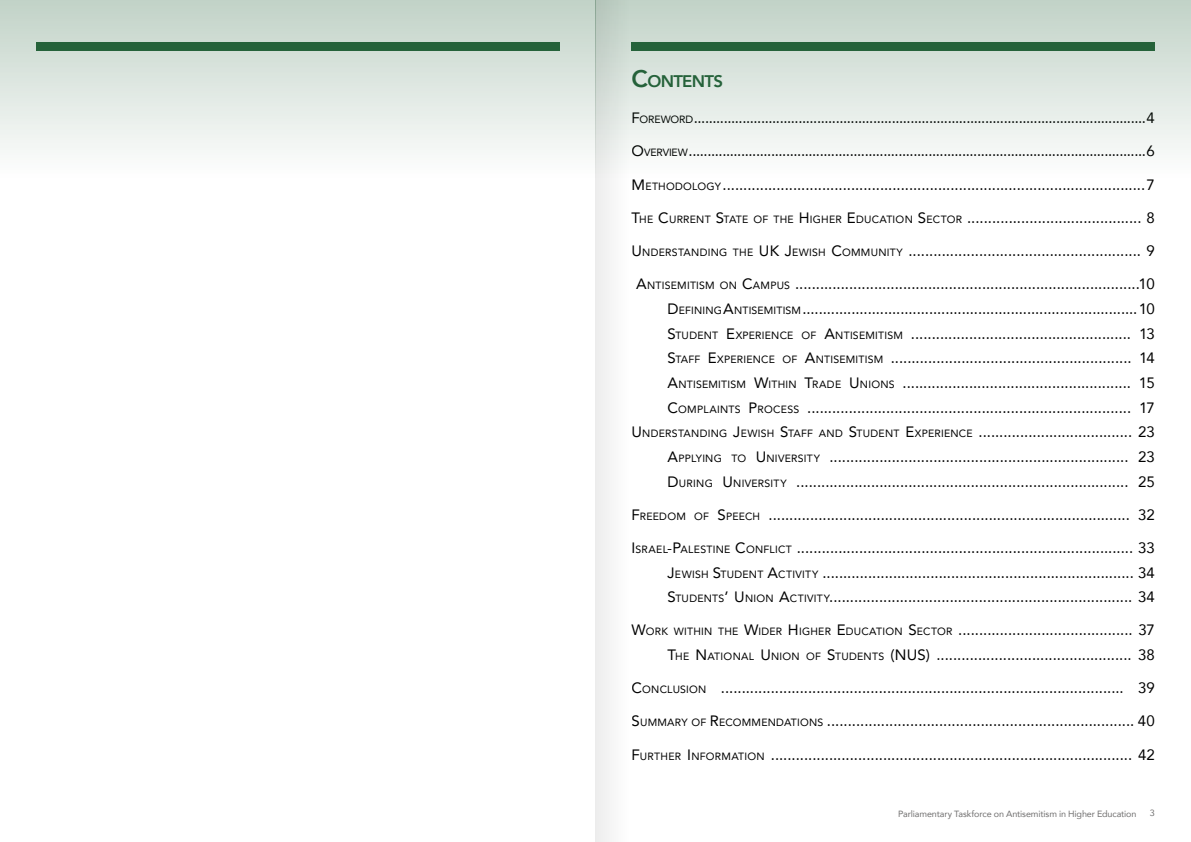
<style>
.page{position:relative;width:1191px;height:842px;background:#fff}
.page>*{position:absolute;margin:0;border:0;box-sizing:border-box;transform-origin:0 0}
.t1{font:800 16.8px "Avenir";letter-spacing:-.04em;color:#25623a}
.t2{font:15px/24.7px "Avenir";letter-spacing:.005em;color:#000;text-align:justify}
.t3{font:10.5px "Avenir";letter-spacing:.025em;color:#000}
.t4{font:9px "Avenir";letter-spacing:-.015em;color:#706f6f}
.s1{font-size:24px}
.s2{font-size:10.5px}
.s3{font-size:15px}
</style>
<div class="page">
<div style="left:0;top:0;width:595px;height:177px;background:linear-gradient(to bottom,#bccfc3,#fff)"></div>
<div style="left:595px;top:0;width:596px;height:177px;background:linear-gradient(to bottom,#bccfc3,#fff)"></div>
<div style="left:36px;top:43px;width:523px;height:8px;background:#25623a"></div>
<div style="left:631px;top:43px;width:524px;height:8px;background:#25623a"></div>
<svg style="left:595px;top:0;width:36px;height:842px;fill:#f3f3f3"></svg>
<p class="t1" style="left:631px;top:68px;width:93px"><span class="s1">C</span>ONTENTS</p>
<p class="t2" style="left:631px;top:105px;width:525px">F<span class="s2">OREWORD</span> ......................................................................................................................... 4</p>
<p class="t2" style="left:631px;top:138px;width:525px">O<span class="s2">VERVIEW</span> .......................................................................................................................... 6</p>
<p class="t2" style="left:631px;top:172px;width:525px">M<span class="s2">ETHODOLOGY</span> ...................................................................................................... 7</p>
<p class="t2" style="left:631px;top:205px;width:525px">T<span class="s2">HE</span> C<span class="s2">URRENT</span> S<span class="s2">TATE OF THE</span> H <span class="s2">IGHER</span> E<span class="s2">DUCATION</span> S<span class="s2">ECTOR</span> .......................................... 8</p>
<p class="t2" style="left:631px;top:238px;width:525px">U <span class="s2">NDERSTANDING THE</span> U K J<span class="s2">EWISH</span> C<span class="s2">OMM UNITY</span> ........................................................ 9</p>
<p class="t3" style="left:636px;top:277px;width:72px"><span class="s3">A</span>NTISEM ITISM</p>
<p class="t2" style="left:720px;top:271px;width:436px"><span class="s2">ON</span> C<span class="s2">AM PUS</span> ...................................................................................10</p>
<p class="t2" style="left:631px;top:296px;width:25px">D</p>
<p class="t2" style="left:667px;top:296px;width:489px;text-indent:11px"><span class="s2">EFINING</span>A<span class="s2">NTISEM ITISM</span> .................................................................................. 10<br>S<span class="s2">TUDENT</span> E<span class="s2">XPERIENCE OF</span> A<span class="s2">NTISEM ITISM</span> ..................................................... 13<br>S<span class="s2">TAFF</span> E<span class="s2">XPERIENCE OF</span> A<span class="s2">NTISEM ITISM</span> .......................................................... 14</p>
<p class="t2" style="left:631px;top:370px;width:25px">A</p>
<p class="t2" style="left:678px;top:370px;width:478px"><span class="s2">NTISEM ITISM</span> W<span class="s2">ITHIN</span> T<span class="s2">RADE</span> U <span class="s2">NIONS</span> ....................................................... 15</p>
<p class="t2" style="left:667px;top:395px;width:489px">C<span class="s2">OM PLAINTS</span> P<span class="s2">ROCESS</span> .............................................................................. 17</p>
<p class="t2" style="left:631px;top:419px;width:525px">U <span class="s2">NDERSTANDING</span> J<span class="s2">EWISH</span> S<span class="s2">TAFF AND</span> S<span class="s2">TUDENT</span> E<span class="s2">XPERIENCE</span> ..................................... 23</p>
<p class="t2" style="left:631px;top:444px;width:25px">A</p>
<p class="t2" style="left:678px;top:444px;width:478px"><span class="s2">PPLYING TO</span> U <span class="s2">NIVERSITY</span> ........................................................................ 23</p>
<p class="t2" style="left:631px;top:469px;width:25px">D</p>
<p class="t2" style="left:679px;top:469px;width:477px"><span class="s2">URING</span> U <span class="s2">NIVERSITY</span> ................................................................................ 25</p>
<p class="t2" style="left:631px;top:502px;width:525px">F<span class="s2">REEDOM OF</span> S<span class="s2">PEECH</span> ....................................................................................... 32</p>
<p class="t2" style="left:667px;top:535px;width:489px;text-indent:-36px">I<span class="s2">SRAEL</span>-P<span class="s2">ALESTINE</span> C<span class="s2">ONFLICT</span> ................................................................................. 33<br>J<span class="s2">EWISH</span> S<span class="s2">TUDENT</span> A<span class="s2">CTIVITY</span> ........................................................................... 34<br>S<span class="s2">TUDENTS</span>’ U <span class="s2">NION</span> A<span class="s2">CTIVITY</span>......................................................................... 34</p>
<p class="t2" style="left:631px;top:617px;width:525px">W<span class="s2">ORK WITHIN THE</span> W<span class="s2">IDER</span> H <span class="s2">IGHER</span> E<span class="s2">DUCATION</span> S<span class="s2">ECTOR</span> .......................................... 37<br>T</p>
<p class="t2" style="left:675px;top:642px;width:481px"><span class="s2">HE</span> N<span class="s2">ATIONAL</span> U <span class="s2">NION OF</span> S<span class="s2">TUDENTS</span> (NUS) ............................................... 38</p>
<p class="t2" style="left:631px;top:675px;width:525px">C<span class="s2">ONCLUSION</span> ................................................................................................. 39</p>
<p class="t2" style="left:631px;top:708px;width:525px">S<span class="s2">UMMARY OF</span> R<span class="s2">ECOMM ENDATIONS</span> .......................................................................... 40</p>
<p class="t2" style="left:631px;top:742px;width:525px">F<span class="s2">URTHER</span> I <span class="s2">NFORMATION</span> ....................................................................................... 42</p>
<p class="t4" style="left:898px;top:806px;width:240px">Parliamentary Taskforce on Antisemitism in Higher Education</p>
<p class="t4" style="left:1150px;top:805px;width:7px">3</p>
</div>
